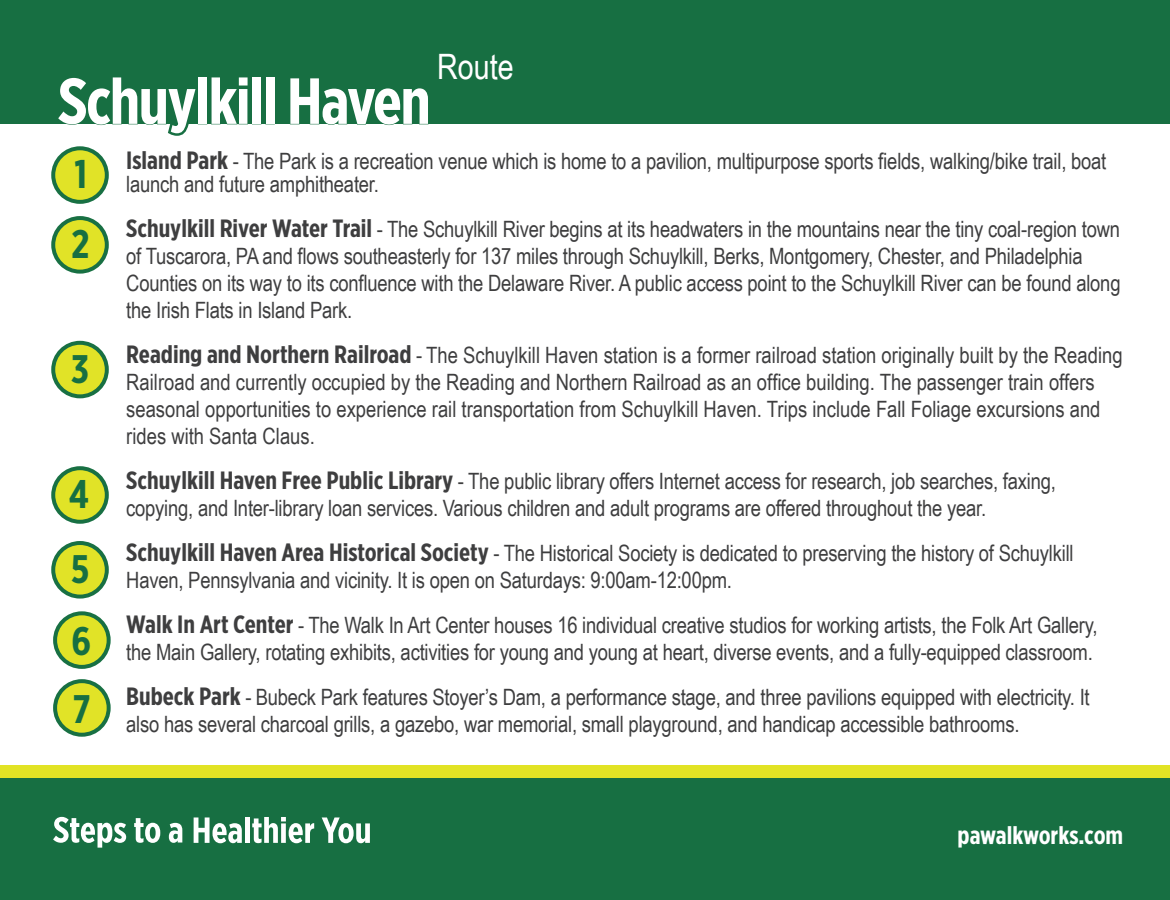
<style>
.page{position:relative;width:1170px;height:900px;background:#fff}
.page>*{position:absolute;margin:0;border:0;box-sizing:border-box;transform-origin:0 0}
.t1{font:700 65px "Gotham X Narrow";letter-spacing:-.02em;color:#fff}
.t2{font:700 39.75px/73.5px "Gotham X Narrow";color:#176f42}
.t3{font:35px "Arial Narrow";color:#fff}
.t4{font:700 25px "Gotham X Narrow";color:#fff}
.t5{font:22.5px/27px "Arial Narrow";letter-spacing:-.01em;color:#3e3e3f}
.s1{font-family:"Gotham X Narrow";font-weight:700;font-size:25px}
</style>
<div class="page">
<div style="left:0;top:765px;width:1170px;height:135px;background:#e2e324"></div>
<div style="left:0;top:0;width:1170px;height:124px;background:#176f42"></div>
<div style="left:0;top:778px;width:1170px;height:122px;background:#176f42"></div>
<svg style="left:53px;top:817px;width:73px;height:31px"></svg>
<svg style="left:134px;top:818px;width:26px;height:25px"></svg>
<svg style="left:169px;top:823px;width:13px;height:20px"></svg>
<svg style="left:194px;top:817px;width:48px;height:26px"></svg>
<div style="left:245px;top:817px;width:5px;height:26px;background:#fff"></div>
<svg style="left:252px;top:817px;width:62px;height:26px"></svg>
<svg style="left:322px;top:817px;width:48px;height:26px"></svg>
<div style="left:53px;top:148px;width:54px;height:54px;background:#e1e327;border-radius:50%"></div>
<div style="left:51px;top:146px;width:58px;height:58px;border:4px solid #187043;border-radius:50%"></div>
<div style="left:53px;top:218px;width:54px;height:54px;background:#e1e327;border-radius:50%"></div>
<div style="left:51px;top:216px;width:58px;height:58px;border:4px solid #187043;border-radius:50%"></div>
<div style="left:53px;top:343px;width:54px;height:53px;background:#e1e327;border-radius:50%"></div>
<div style="left:51px;top:341px;width:58px;height:57px;border:4px solid #187043;border-radius:50%"></div>
<div style="left:53px;top:468px;width:54px;height:54px;background:#e1e327;border-radius:50%"></div>
<div style="left:51px;top:466px;width:58px;height:58px;border:4px solid #187043;border-radius:50%"></div>
<div style="left:53px;top:543px;width:54px;height:54px;background:#e1e327;border-radius:50%"></div>
<div style="left:51px;top:541px;width:58px;height:58px;border:4px solid #187043;border-radius:50%"></div>
<div style="left:55px;top:613px;width:54px;height:54px;background:#e1e327;border-radius:50%"></div>
<div style="left:53px;top:611px;width:58px;height:58px;border:4px solid #187043;border-radius:50%"></div>
<div style="left:55px;top:681px;width:54px;height:54px;background:#e1e327;border-radius:50%"></div>
<div style="left:53px;top:679px;width:58px;height:58px;border:4px solid #187043;border-radius:50%"></div>
<svg style="left:67px;top:124px;width:135px;height:12px"></svg>
<svg style="left:211px;top:124px;width:37px;height:1px"></svg>
<svg style="left:290px;top:124px;width:139px;height:2px"></svg>
<h1 class="t1" style="left:58px;top:61px;width:374px">Schuylkill Haven</h1>
<h3 class="t3" style="left:437px;top:41px;width:78px">Route</h3>
<h2 class="t2" style="left:71px;top:139px;width:20px;line-height:69.8px">1<br>2</h2>
<h2 class="t2" style="left:71px;top:331px;width:19px">3</h2>
<h2 class="t2" style="left:69px;top:457px;width:24px;text-align:justify">4<br>5<br>6</h2>
<h2 class="t2" style="left:73px;top:672px;width:19px">7</h2>
<p class="t5" style="left:126px;top:149px;width:982px;line-height:22.5px"><span class="s1">Island Park</span> - The Park is a recreation venue which is home to a pavilion, multipurpose sports fields, walking/bike trail, boat launch and future amphitheater.</p>
<p class="t5" style="left:126px;top:215px;width:996px"><span class="s1">Schuylkill River Water Trail</span> - The Schuylkill River begins at its headwaters in the mountains near the tiny coal-region town of Tuscarora, PA and flows southeasterly for 137 miles through Schuylkill, Berks, Montgomery, Chester, and Philadelphia Counties on its way to its confluence with the Delaware River. A public access point to the Schuylkill River can be found along the Irish Flats in Island Park.</p>
<p class="t5" style="left:126px;top:341px;width:998px"><span class="s1">Reading and Northern Railroad</span> - The Schuylkill Haven station is a former railroad station originally built by the Reading Railroad and currently occupied by the Reading and Northern Railroad as an office building. The passenger train offers seasonal opportunities to experience rail transportation from Schuylkill Haven. Trips include Fall Foliage excursions and rides with Santa Claus.</p>
<p class="t5" style="left:126px;top:467px;width:931px"><span class="s1">Schuylkill Haven Free Public Library</span> - The public library offers Internet access for research, job searches, faxing, copying, and Inter-library loan services. Various children and adult programs are offered throughout the year.</p>
<p class="t5" style="left:126px;top:539px;width:949px"><span class="s1">Schuylkill Haven Area Historical Society</span> - The Historical Society is dedicated to preserving the history of Schuylkill<br>Haven, Pennsylvania and vicinity. It is open on Saturdays: 9:00am-12:00pm.</p>
<p class="t5" style="left:126px;top:611px;width:973px"><span class="s1">Walk In Art Center</span> - The Walk In Art Center houses 16 individual creative studios for working artists, the Folk Art Gallery, the Main Gallery, rotating exhibits, activities for young and young at heart, diverse events, and a fully-equipped classroom.</p>
<p class="t5" style="left:126px;top:683px;width:965px"><span class="s1">Bubeck Park</span> - Bubeck Park features Stoyer’s Dam, a performance stage, and three pavilions equipped with electricity. It also has several charcoal grills, a gazebo, war memorial, small playground, and handicap accessible bathrooms.</p>
<p class="t4" style="left:958px;top:820px;width:167px">pawalkworks.com</p>
</div>
